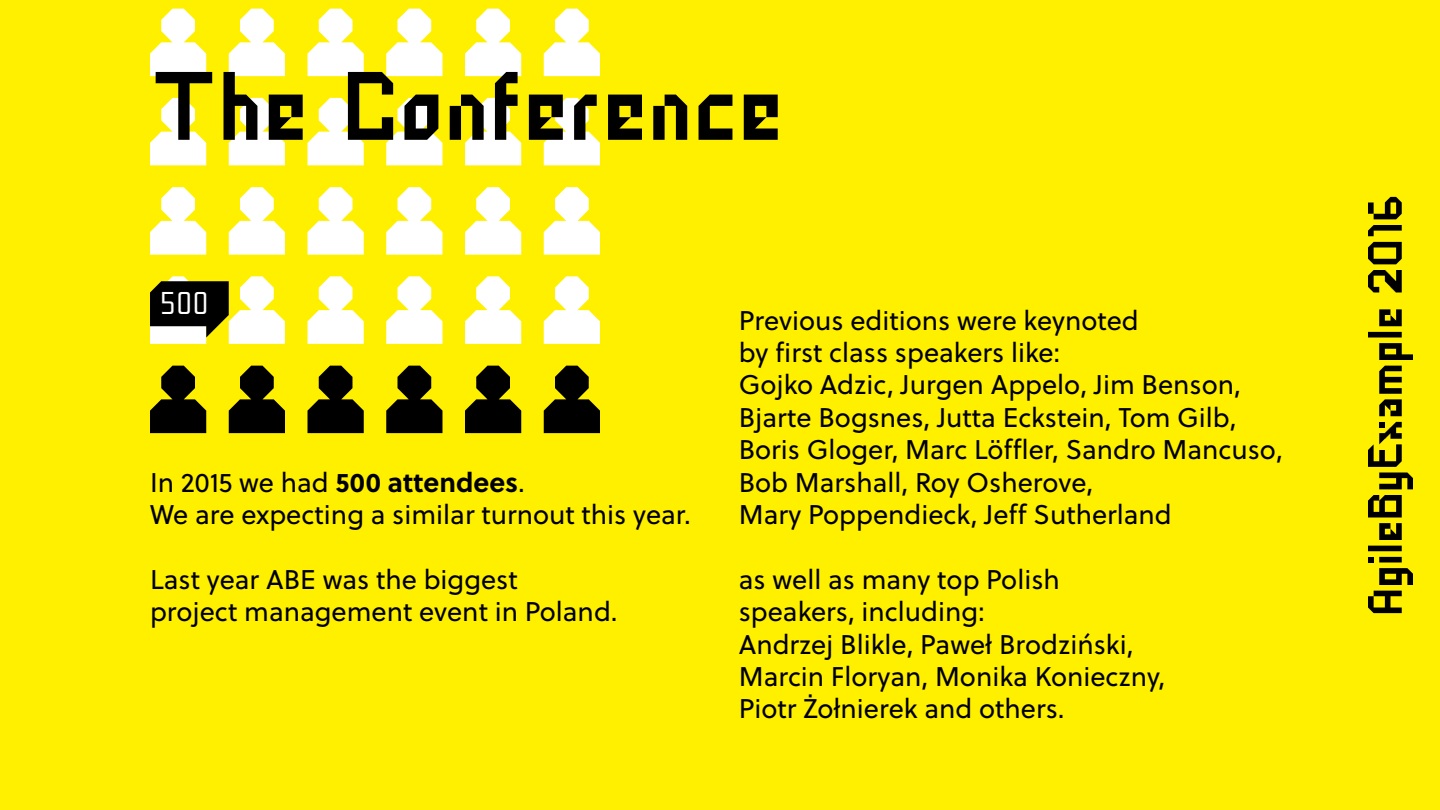
<style>
.page{position:relative;width:1440px;height:810px;background:#fff000}
.page>*{position:absolute;margin:0;border:0;box-sizing:border-box;transform-origin:0 0}
.t1{font:87px "ABE";color:#000}
.t2{font:31.5px "Teuton Mager";color:#fff}
.t3{font:27px/32.4px "Soleil";color:#000}
.s1{font-weight:700}
</style>
<div class="page">
<svg style="left:308px;top:276px;width:56px;height:68px"></svg>
<svg style="left:386px;top:276px;width:56px;height:68px"></svg>
<svg style="left:465px;top:276px;width:56px;height:68px"></svg>
<svg style="left:544px;top:276px;width:56px;height:68px"></svg>
<svg style="left:150px;top:187px;width:56px;height:68px"></svg>
<svg style="left:229px;top:187px;width:56px;height:68px"></svg>
<svg style="left:308px;top:187px;width:56px;height:68px"></svg>
<svg style="left:386px;top:187px;width:56px;height:68px"></svg>
<svg style="left:465px;top:187px;width:56px;height:68px"></svg>
<svg style="left:544px;top:187px;width:56px;height:68px"></svg>
<svg style="left:150px;top:98px;width:56px;height:67px"></svg>
<svg style="left:229px;top:98px;width:56px;height:67px"></svg>
<svg style="left:308px;top:98px;width:56px;height:67px"></svg>
<svg style="left:386px;top:98px;width:56px;height:67px"></svg>
<svg style="left:465px;top:98px;width:56px;height:67px"></svg>
<svg style="left:544px;top:98px;width:56px;height:67px"></svg>
<svg style="left:150px;top:9px;width:56px;height:67px"></svg>
<svg style="left:229px;top:9px;width:56px;height:67px"></svg>
<svg style="left:308px;top:9px;width:56px;height:67px"></svg>
<svg style="left:386px;top:9px;width:56px;height:67px"></svg>
<svg style="left:465px;top:9px;width:56px;height:67px"></svg>
<svg style="left:544px;top:9px;width:56px;height:67px"></svg>
<svg style="left:1379px;top:309px;width:23px;height:17px"></svg>
<svg style="left:1368px;top:332px;width:45px;height:28px"></svg>
<svg style="left:1379px;top:366px;width:23px;height:50px"></svg>
<svg style="left:1368px;top:422px;width:45px;height:67px"></svg>
<svg style="left:1368px;top:495px;width:34px;height:45px"></svg>
<svg style="left:1368px;top:546px;width:34px;height:5px"></svg>
<svg style="left:1368px;top:557px;width:34px;height:5px"></svg>
<svg style="left:1379px;top:568px;width:34px;height:17px"></svg>
<svg style="left:1368px;top:591px;width:34px;height:22px"></svg>
<svg style="left:1368px;top:242px;width:34px;height:22px"></svg>
<svg style="left:1368px;top:225px;width:34px;height:11px"></svg>
<svg style="left:1368px;top:270px;width:34px;height:23px"></svg>
<svg style="left:1368px;top:197px;width:34px;height:22px"></svg>
<svg style="left:150px;top:366px;width:56px;height:67px"></svg>
<svg style="left:229px;top:366px;width:56px;height:67px"></svg>
<svg style="left:308px;top:366px;width:56px;height:67px"></svg>
<svg style="left:386px;top:366px;width:56px;height:67px"></svg>
<svg style="left:465px;top:366px;width:56px;height:67px"></svg>
<svg style="left:544px;top:366px;width:56px;height:67px"></svg>
<svg style="left:150px;top:276px;width:135px;height:68px"></svg>
<h1 class="t1" style="left:150px;top:59px;width:635px">The Conference</h1>
<p class="t2" style="left:160px;top:287px;width:50px">500</p>
<p class="t3" style="left:150px;top:465px;width:543px">In 2015 we had <span class="s1">500 attendees</span>.<br>We are expecting a similar turnout this year.</p>
<p class="t3" style="left:150px;top:562px;width:469px">Last year ABE was the biggest<br>project management event in Poland.</p>
<p class="t3" style="left:739px;top:303px;width:546px">Previous editions were keynoted<br>by first class speakers like:<br>Gojko Adzic, Jurgen Appelo, Jim Benson, Bjarte Bogsnes, Jutta Eckstein, Tom Gilb, Boris Gloger, Marc Löffler, Sandro Mancuso, Bob Marshall, Roy Osherove,<br>Mary Poppendieck, Jeff Sutherland</p>
<p class="t3" style="left:739px;top:562px;width:428px">as well as many top Polish speakers, including:<br>Andrzej Blikle, Paweł Brodziński,<br>Marcin Floryan, Monika Konieczny,<br>Piotr Żołnierek and others.</p>
</div>
